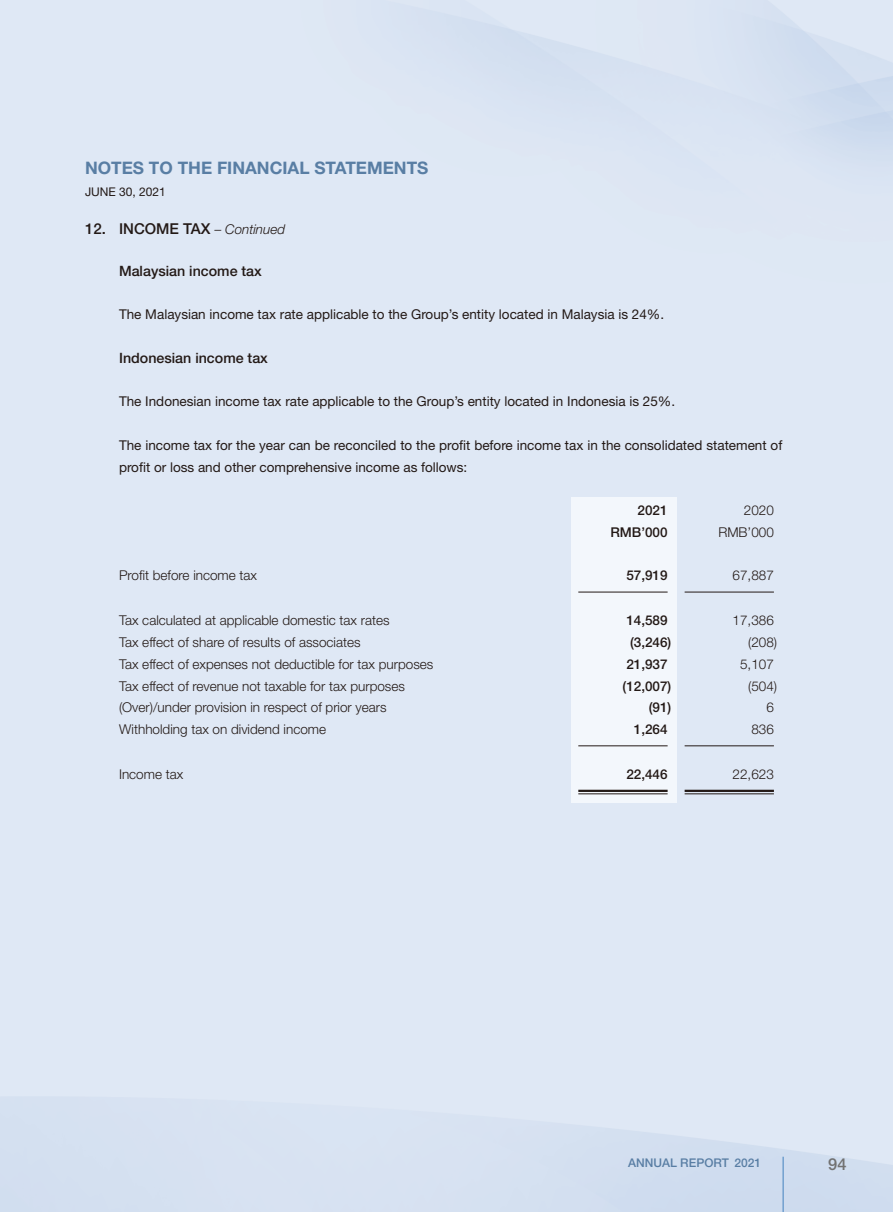
<style>
.page{position:relative;width:893px;height:1212px;background:#fff}
.page>*{position:absolute;margin:0;border:0;box-sizing:border-box;transform-origin:0 0}
.t1{font:700 17.25px "Helvetica Neue LT Std";color:#597ea4}
.t2{font:500 16.5px "Helvetica Neue LT Std";color:#727272}
.Subhead_1{font:500 15px "Helvetica Neue LT Std";color:#231916}
.Subhead_2{font:500 14.25px "Helvetica Neue LT Std";color:#231916}
.Table_2_Colume{font:300 13.5px "Helvetica Neue LT Std";color:#231916}
.Body_Text{font:13.5px/21.8px "Helvetica Neue LT Std";color:#231916}
.Table_2_Colume-2{font:500 13.5px "Helvetica Neue LT Std";color:#231916}
.t3{font:500 12px "Helvetica Neue LT Std";color:#597ea4}
.t4{font:12px "Helvetica Neue LT Std";color:#231916}
.s1{font-weight:300;font-style:italic;font-size:13.5px}
</style>
<div class="page">
<hr style="left:782px;top:1157px;width:2px;height:55px;background:#72a0cf">
<div style="left:571px;top:497px;width:106px;height:306px;background:#f3f7fc"></div>
<hr style="left:578px;top:592px;width:90px;height:1px;background:#231916">
<hr style="left:685px;top:592px;width:89px;height:1px;background:#231916">
<hr style="left:578px;top:745px;width:90px;height:1px;background:#231916">
<hr style="left:685px;top:745px;width:89px;height:1px;background:#231916">
<hr style="left:578px;top:790px;width:90px;height:2px;background:#231916">
<hr style="left:578px;top:793px;width:90px;height:1px;background:#231916">
<hr style="left:685px;top:790px;width:89px;height:2px;background:#231916">
<hr style="left:685px;top:793px;width:89px;height:1px;background:#231916">
<p class="t1" style="left:85px;top:157px;width:345px">NOTES TO THE FINANCIAL STATEMENTS</p>
<p class="t4" style="left:85px;top:184px;width:82px">JUNE 30, 2021</p>
<p class="Subhead_1" style="left:85px;top:219px;width:202px">12. INCOME TAX <span class="s1">– Continued</span></p>
<p class="Subhead_2" style="left:119px;top:263px;width:144px">Malaysian income tax</p>
<p class="Body_Text" style="left:119px;top:303px;width:547px">The Malaysian income tax rate applicable to the Group’s entity located in Malaysia is 24%.</p>
<p class="Subhead_2" style="left:119px;top:350px;width:150px">Indonesian income tax</p>
<p class="Body_Text" style="left:119px;top:390px;width:558px">The Indonesian income tax rate applicable to the Group’s entity located in Indonesia is 25%.</p>
<p class="Body_Text" style="left:119px;top:434px;width:665px">The income tax for the year can be reconciled to the profit before income tax in the consolidated statement of profit or loss and other comprehensive income as follows:</p>
<p class="Table_2_Colume-2" style="left:638px;top:502px;width:32px">2021</p>
<p class="Table_2_Colume" style="left:744px;top:502px;width:32px">2020</p>
<p class="Table_2_Colume-2" style="left:610px;top:524px;width:59px">RMB’000</p>
<p class="Table_2_Colume" style="left:718px;top:524px;width:57px">RMB’000</p>
<p class="Table_2_Colume" style="left:119px;top:567px;width:140px">Profit before income tax</p>
<p class="Table_2_Colume-2" style="left:626px;top:567px;width:43px">57,919</p>
<p class="Table_2_Colume" style="left:733px;top:567px;width:43px">67,887</p>
<p class="Table_2_Colume" style="left:119px;top:612px;width:272px">Tax calculated at applicable domestic tax rates</p>
<p class="Table_2_Colume-2" style="left:626px;top:612px;width:43px">14,589</p>
<p class="Table_2_Colume" style="left:733px;top:612px;width:43px">17,386</p>
<p class="Table_2_Colume" style="left:119px;top:634px;width:243px">Tax effect of share of results of associates</p>
<p class="Table_2_Colume-2" style="left:630px;top:634px;width:43px">(3,246)</p>
<p class="Table_2_Colume" style="left:748px;top:634px;width:31px">(208)</p>
<p class="Table_2_Colume" style="left:119px;top:656px;width:316px">Tax effect of expenses not deductible for tax purposes</p>
<p class="Table_2_Colume-2" style="left:626px;top:656px;width:43px">21,937</p>
<p class="Table_2_Colume" style="left:740px;top:656px;width:35px">5,107</p>
<p class="Table_2_Colume" style="left:119px;top:678px;width:287px">Tax effect of revenue not taxable for tax purposes</p>
<p class="Table_2_Colume-2" style="left:623px;top:678px;width:50px">(12,007)</p>
<p class="Table_2_Colume" style="left:748px;top:678px;width:31px">(504)</p>
<p class="Table_2_Colume" style="left:119px;top:699px;width:269px">(Over)/under provision in respect of prior years</p>
<p class="Table_2_Colume-2" style="left:649px;top:699px;width:24px">(91)</p>
<p class="Table_2_Colume" style="left:766px;top:699px;width:9px">6</p>
<p class="Table_2_Colume" style="left:119px;top:721px;width:209px">Withholding tax on dividend income</p>
<p class="Table_2_Colume-2" style="left:634px;top:721px;width:35px">1,264</p>
<p class="Table_2_Colume" style="left:751px;top:721px;width:24px">836</p>
<p class="Table_2_Colume" style="left:119px;top:766px;width:66px">Income tax</p>
<p class="Table_2_Colume-2" style="left:626px;top:766px;width:43px">22,446</p>
<p class="Table_2_Colume" style="left:733px;top:766px;width:43px">22,623</p>
<p class="t3" style="left:628px;top:1155px;width:135px">ANNUAL REPORT 2021</p>
<p class="t2" style="left:828px;top:1155px;width:20px">94</p>
</div>
